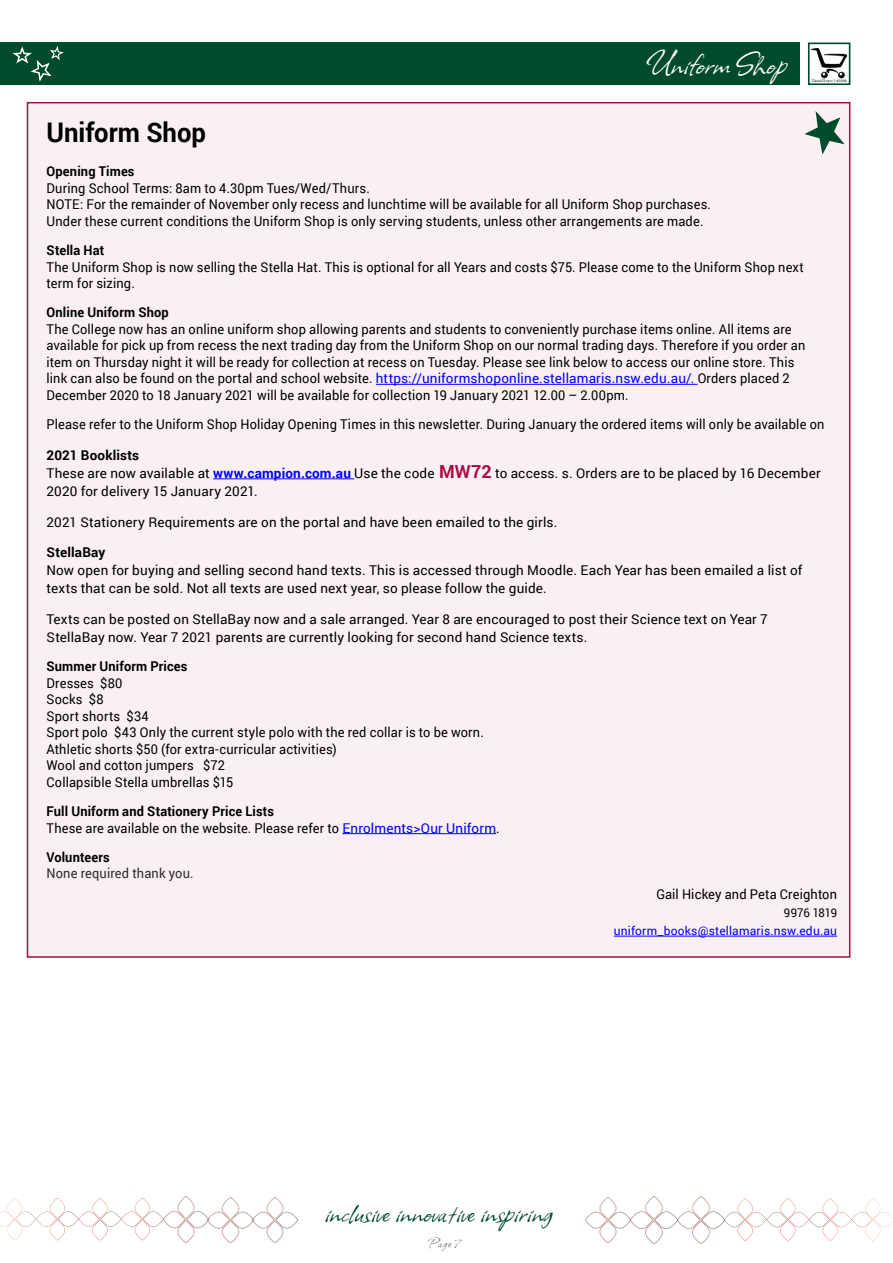
<style>
.page{position:relative;width:893px;height:1263px;background:#fff}
.page>*{position:absolute;margin:0;border:0;box-sizing:border-box;transform-origin:0 0}
.t1{font:37.5px "Allison ROB";color:#fff}
.t2{font:34.5px "Allison ROB";color:#004b2c}
.t3{font:700 27px "Roboto";color:#000;scale:.95 1}
.t4{font:16.5px "Allison ROB";color:#747779}
.t5{font:13.5px/16.5px "Roboto";letter-spacing:.01em;color:#000;scale:.95 1}
.t6{font:13.5px/18px "Roboto";letter-spacing:.01em;color:#000}
.t7{font:700 13.5px "Roboto";letter-spacing:.01em;color:#000;scale:.95 1}
.t8{font:13.5px "Roboto";letter-spacing:.01em;color:#2c2a27;scale:.95 1}
.t9{font:700 13.5px "Roboto";letter-spacing:.01em;color:#000}
.t10{font:12px "Roboto";letter-spacing:.02em;color:#00f}
.t11{font:12px "Roboto";letter-spacing:-.01em;color:#000;scale:.95 1}
.s1{color:#00f}
.s2{font-weight:700}
.s3{font-weight:700;color:#00f}
.s4{font-weight:700;font-size:18px;color:#ab0b45}
</style>
<div class="page">
<img style="left:585px;top:1196px;width:139px;height:47px">
<svg style="left:0;top:1198px;width:163px;height:42px"></svg>
<svg style="left:724px;top:1198px;width:169px;height:43px"></svg>
<img style="left:163px;top:1197px;width:135px;height:46px">
<div style="left:27px;top:102px;width:823px;height:856px;background:#faf0f4;border:2px solid #ab0b45"></div>
<img style="left:811px;top:49px;width:36px;height:33px">
<div style="left:808px;top:43px;width:42px;height:42px;border:2px solid #004b2c"></div>
<hr style="left:614px;top:936px;width:223px;height:1px;background:#00f">
<div style="left:0;top:43px;width:799px;height:42px;background:#004b2c"></div>
<svg style="left:13px;top:46px;width:51px;height:36px"></svg>
<hr style="left:376px;top:384px;width:322px;height:1px;background:#00f">
<hr style="left:213px;top:478px;width:141px;height:1px;background:#00f">
<hr style="left:342px;top:833px;width:154px;height:1px;background:#00f">
<svg style="left:804px;top:111px;width:41px;height:44px"></svg>
<h1 class="t1" style="left:644px;top:43px;width:144px">Uniform Shop</h1>
<h3 class="t3" style="left:47px;top:113px;width:169px">Uniform Shop</h3>
<p class="t7" style="left:47px;top:162px;width:94px">Opening Times</p>
<p class="t5" style="left:47px;top:179px;width:701px">During School Terms: 8am to 4.30pm Tues/Wed/Thurs.<br>NOTE: For the remainder of November only recess and lunchtime will be available for all Uniform Shop purchases.<br>Under these current conditions the Uniform Shop is only serving students, unless other arrangements are made.</p>
<p class="t7" style="left:47px;top:241px;width:62px">Stella Hat</p>
<p class="t5" style="left:47px;top:258px;width:799px">The Uniform Shop is now selling the Stella Hat. This is optional for all Years and costs $75. Please come to the Uniform Shop next term for sizing.</p>
<p class="t7" style="left:47px;top:303px;width:130px">Online Uniform Shop</p>
<p class="t5" style="left:47px;top:320px;width:800px">The College now has an online uniform shop allowing parents and students to conveniently purchase items online. All items are available for pick up from recess the next trading day from the Uniform Shop on our normal trading days. Therefore if you order an item on Thursday night it will be ready for collection at recess on Tuesday. Please see link below to access our online store. This link can also be found on the portal and school website. <span class="s1">https://uniformshoponline.stellamaris.nsw.edu.au/.</span> Orders placed 2<br>December 2020 to 18 January 2021 will be available for collection 19 January 2021 12.00 – 2.00pm.</p>
<p class="t5" style="left:47px;top:415px;width:820px">Please refer to the Uniform Shop Holiday Opening Times in this newsletter. During January the ordered items will only be available on</p>
<p class="t6" style="left:47px;top:445px;width:776px"><span class="s2">2021 Booklists<br></span>These are now available at <span class="s3">www.campion.com.au</span> Use the code <span class="s4">MW72</span> to access. s. Orders are to be placed by 16 December<br>2020 for delivery 15 January 2021.</p>
<p class="t6" style="left:47px;top:512px;width:512px">2021 Stationery Requirements are on the portal and have been emailed to the girls.</p>
<p class="t9" style="left:47px;top:543px;width:60px">StellaBay</p>
<p class="t6" style="left:47px;top:561px;width:757px">Now open for buying and selling second hand texts. This is accessed through Moodle. Each Year has been emailed a list of texts that can be sold. Not all texts are used next year, so please follow the guide.</p>
<p class="t6" style="left:47px;top:610px;width:723px">Texts can be posted on StellaBay now and a sale arranged. Year 8 are encouraged to post their Science text on Year 7<br>StellaBay now. Year 7 2021 parents are currently looking for second hand Science texts.</p>
<p class="t7" style="left:47px;top:657px;width:150px">Summer Uniform Prices</p>
<p class="t5" style="left:47px;top:674px;width:462px">Dresses $80<br>Socks $8<br>Sport shorts $34<br>Sport polo $43 Only the current style polo with the red collar is to be worn.<br>Athletic shorts $50 (for extra-curricular activities)<br>Wool and cotton jumpers $72<br>Collapsible Stella umbrellas $15</p>
<p class="t5" style="left:47px;top:803px;width:478px"><span class="s2">Full Uniform and Stationery Price Lists<br></span>These are available on the website. Please refer to <span class="s1">Enrolments&gt;Our Uniform</span>.</p>
<p class="t7" style="left:47px;top:848px;width:68px">Volunteers</p>
<p class="t8" style="left:47px;top:864px;width:156px">None required thank you.</p>
<p class="t5" style="left:656px;top:886px;width:192px">Gail Hickey and Peta Creighton</p>
<p class="t11" style="left:784px;top:904px;width:57px">9976 1819</p>
<p class="t10" style="left:614px;top:922px;width:225px">uniform_books@stellamaris.nsw.edu.au</p>
<h2 class="t2" style="left:325px;top:1192px;width:231px">inclusive innovative inspiring</h2>
<p class="t4" style="left:429px;top:1234px;width:34px">Page 7</p>
</div>
